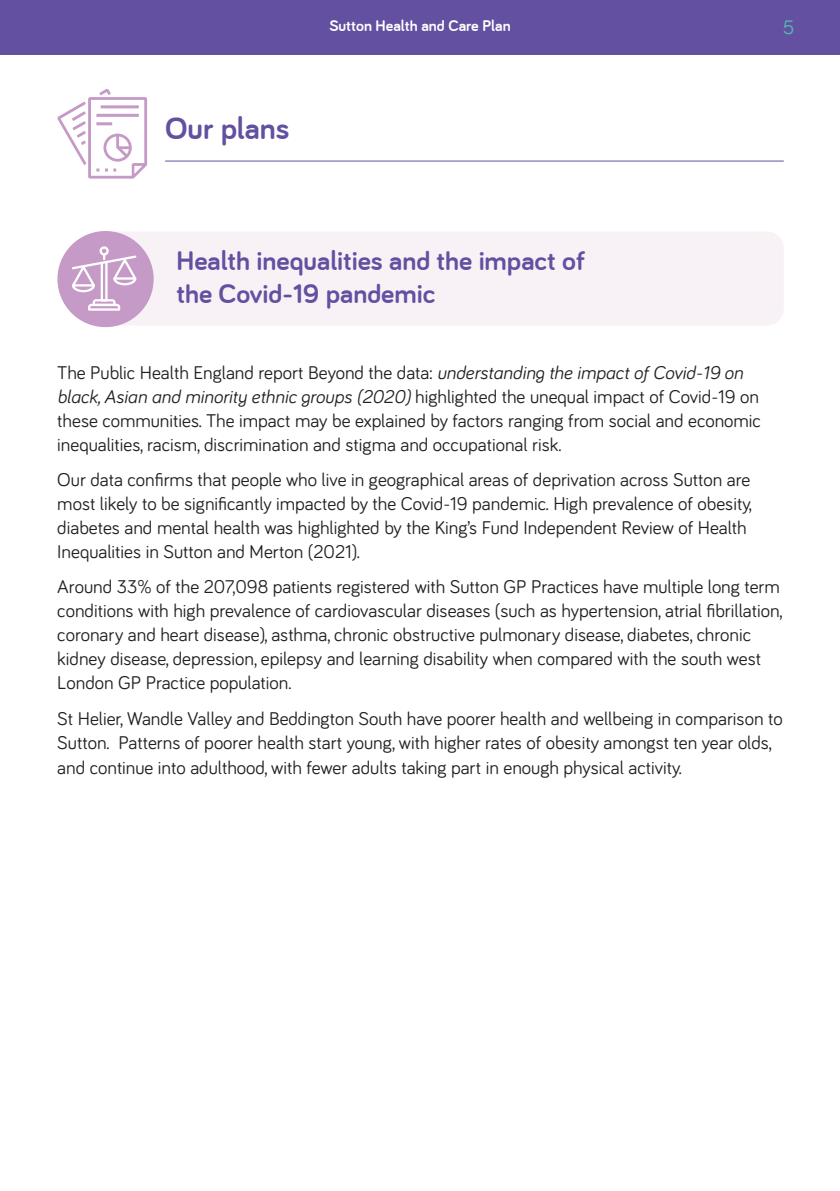
<style>
.page{position:relative;width:840px;height:1191px;background:#fff}
.page>*{position:absolute;margin:0;border:0;box-sizing:border-box;transform-origin:0 0}
.t1{font:700 32px "Bariol";color:#6350a1}
.t2{font:700 28px/32px "Bariol";color:#6350a1}
.t3{font:20px "Bariol";color:#53bfac}
.t4{font:19px/24px "Bariol";color:#231f20}
.t5{font:700 16px "Bariol";color:#fff}
.s1{font-style:italic}
</style>
<div class="page">
<div style="left:0;top:0;width:839px;height:55px;background:#6350a1"></div>
<div style="left:98px;top:231px;width:685px;height:94px;background:#f8f2f7;border-radius:17px"></div>
<svg style="left:57px;top:89px;width:90px;height:90px"></svg>
<hr style="left:165px;top:161px;width:618px;height:1px;background:#6350a1">
<div style="left:57px;top:231px;width:96px;height:96px;background:#c59ac6;border-radius:50%"></div>
<svg style="left:72px;top:246px;width:64px;height:65px"></svg>
<h1 class="t1" style="left:165px;top:110px;width:126px">Our plans</h1>
<p class="t5" style="left:329px;top:17px;width:183px">Sutton Health and Care Plan</p>
<h2 class="t2" style="left:176px;top:245px;width:410px">Health inequalities and the impact of the Covid-19 pandemic</h2>
<p class="t3" style="left:782px;top:13px;width:13px">5</p>
<p class="t4" style="left:57px;top:359px;width:704px">The Public Health England report Beyond the data: <span class="s1">understanding the impact of Covid-19 on black, Asian and minority ethnic groups (2020)</span> highlighted the unequal impact of Covid-19 on these communities. The impact may be explained by factors ranging from social and economic inequalities, racism, discrimination and stigma and occupational risk.</p>
<p class="t4" style="left:57px;top:466px;width:695px">Our data confirms that people who live in geographical areas of deprivation across Sutton are most likely to be significantly impacted by the Covid-19 pandemic. High prevalence of obesity, diabetes and mental health was highlighted by the King’s Fund Independent Review of Health Inequalities in Sutton and Merton (2021).</p>
<p class="t4" style="left:57px;top:574px;width:726px">Around 33% of the 207,098 patients registered with Sutton GP Practices have multiple long term conditions with high prevalence of cardiovascular diseases (such as hypertension, atrial fibrillation, coronary and heart disease), asthma, chronic obstructive pulmonary disease, diabetes, chronic kidney disease, depression, epilepsy and learning disability when compared with the south west London GP Practice population.</p>
<p class="t4" style="left:57px;top:705px;width:726px;line-height:24.6px">St Helier, Wandle Valley and Beddington South have poorer health and wellbeing in comparison to<br>Sutton. Patterns of poorer health start young, with higher rates of obesity amongst ten year olds, and continue into adulthood, with fewer adults taking part in enough physical activity.</p>
</div>
